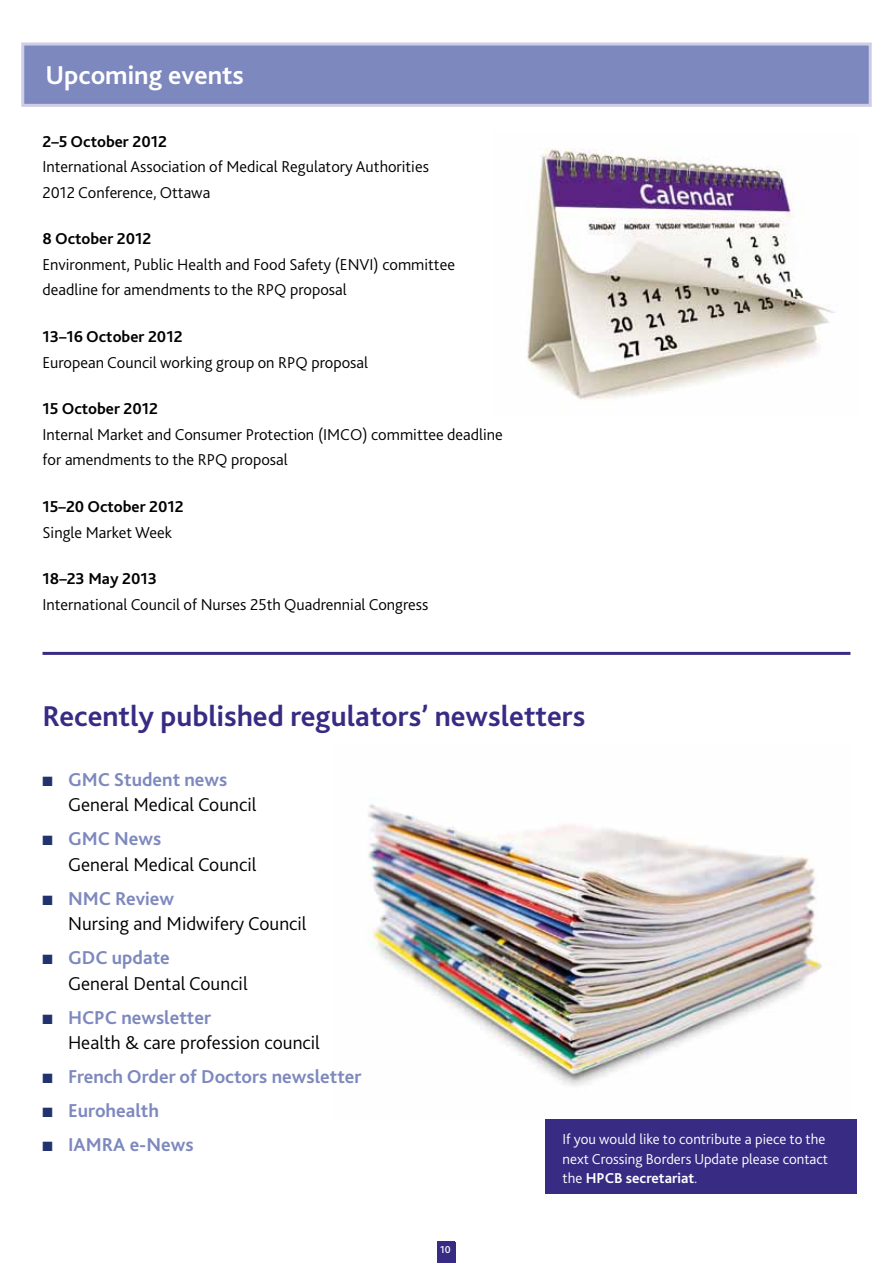
<style>
.page{position:relative;width:893px;height:1263px;background:#fff}
.page>*{position:absolute;margin:0;border:0;box-sizing:border-box;transform-origin:0 0}
.t1{font:700 30px "Bliss 2";color:#372b84}
.t2{font:700 27px "Bliss 2";color:#fff}
.t3{font:300 19.5px/25.5px "Bliss 2";color:#000}
.t4{font:700 19.5px "Bliss 2";color:#7d88be}
.t5{font:300 16.5px/25.5px "Bliss 2";color:#000}
.t6{font:700 16.5px "Bliss 2";color:#000}
.t7{font:300 15px/19.5px "Bliss 2";color:#fff}
.t8{font:500 10.5px "Bliss 2";color:#fff}
.s1{color:#21326e}
.s2{font-weight:700;color:#7d88be}
.s3{font-weight:700}
</style>
<div class="page">
<img style="left:367px;top:804px;width:456px;height:282px">
<div style="left:438px;top:1242px;width:17px;height:21px;background:#372b84"></div>
<img style="left:527px;top:148px;width:308px;height:252px">
<hr style="left:43px;top:652px;width:807px;height:3px;background:#372b84">
<div style="left:23px;top:44px;width:847px;height:61px;background:#7d88be"></div>
<div style="left:21px;top:43px;width:851px;height:64px;border:3px solid #cdcee6"></div>
<div style="left:546px;top:1119px;width:311px;height:75px;background:#372b84"></div>
<h2 class="t2" style="left:46px;top:58px;width:200px">Upcoming events</h2>
<p class="t6" style="left:43px;top:131px;width:126px">2–5 October 2012</p>
<p class="t5" style="left:43px;top:154px;width:388px">International Association of Medical Regulatory Authorities<br>2012 Conference, Ottawa</p>
<p class="t6" style="left:43px;top:229px;width:110px">8 October 2012</p>
<p class="t5" style="left:43px;top:251px;width:414px">Environment, Public Health and Food Safety (ENVI) committee deadline for amendments to the RPQ proposal</p>
<p class="t6" style="left:43px;top:326px;width:142px">13–16 October 2012</p>
<p class="t5" style="left:43px;top:349px;width:327px">European Council working group on RPQ proposal</p>
<p class="t6" style="left:43px;top:399px;width:117px">15 October 2012</p>
<p class="t5" style="left:43px;top:421px;width:462px">Internal Market and Consumer Protection (IMCO) committee deadline for amendments to the RPQ proposal</p>
<p class="t6" style="left:43px;top:496px;width:143px">15–20 October 2012</p>
<p class="t5" style="left:43px;top:519px;width:131px">Single Market Week</p>
<p class="t6" style="left:43px;top:569px;width:116px">18–23 May 2013</p>
<p class="t5" style="left:43px;top:591px;width:387px">International Council of Nurses 25th Quadrennial Congress</p>
<h1 class="t1" style="left:43px;top:698px;width:544px">Recently published regulators’ newsletters</h1>
<p class="t3" style="left:68px;top:766px;width:190px;text-indent:-26px"><span class="s1">■</span> <span class="s2">GMC Student news<br></span>General Medical Council</p>
<p class="t3" style="left:68px;top:825px;width:190px;text-indent:-26px"><span class="s1">■</span> <span class="s2">GMC News<br></span>General Medical Council</p>
<p class="t3" style="left:68px;top:885px;width:240px;text-indent:-26px"><span class="s1">■</span> <span class="s2">N MC Review<br></span>Nursing and Midwifery Council</p>
<p class="t3" style="left:68px;top:944px;width:181px;text-indent:-26px"><span class="s1">■</span> <span class="s2">GDC update<br></span>General Dental Council</p>
<p class="t3" style="left:68px;top:1004px;width:253px;text-indent:-26px"><span class="s1">■</span> <span class="s2">HCPC newsletter<br></span>Health &amp; care profession council</p>
<p class="t4" style="left:43px;top:1065px;width:321px"><span class="s1">■</span> French Order of Doctors newsletter</p>
<p class="t4" style="left:43px;top:1099px;width:118px"><span class="s1">■</span> Eurohealth</p>
<p class="t4" style="left:43px;top:1133px;width:153px"><span class="s1">■</span> IAMRA e-News</p>
<p class="t7" style="left:563px;top:1129px;width:267px">If you would like to contribute a piece to the next Crossing Borders Update please contact the <span class="s3">HPCB secretariat</span>.</p>
<p class="t8" style="left:440px;top:1243px;width:15px">1010</p>
</div>
